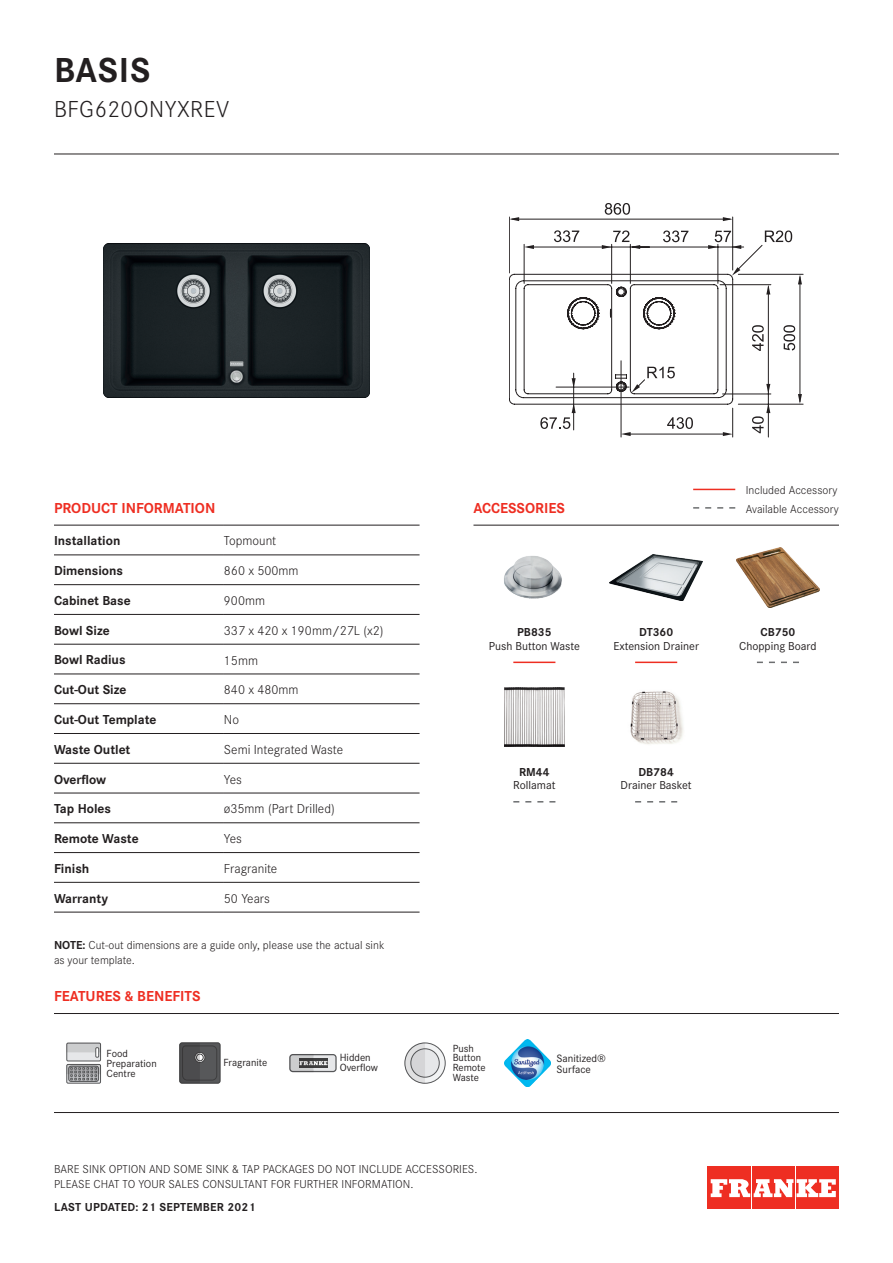
<style>
.page{position:relative;width:893px;height:1263px;background:#fff}
.page>*{position:absolute;margin:0;border:0;box-sizing:border-box;transform-origin:0 0}
.t1{font:700 36px "Corporate S";letter-spacing:.02em;color:#231f20}
.t2{font:300 24px "Corporate S";letter-spacing:.02em;color:#231f20}
.t3{font:700 15px "Corporate S";color:#ee2e22}
.t4{font:700 13.5px "Corporate S";color:#231f20}
.t5{font:300 13.5px "Corporate S";color:#231f20}
.t6{font:300 12px/14.4px "Corporate S";color:#231f20}
.t7{font:12px "Corporate S";color:#231f20}
.t8{font:700 12px "Corporate S";letter-spacing:.02em;color:#231f20}
.t9{font:700 12px "Corporate S";color:#231f20}
.t10{font:11.1px/11.1px "Corporate S";color:#231f20}
.t11{font:10.8px/9.9px "Corporate S";color:#231f20}
.s1{font-weight:700}
</style>
<div class="page">
<div style="left:708px;top:1167px;width:43px;height:42px;background:#ee2e22"></div>
<div style="left:752px;top:1167px;width:42px;height:42px;background:#ee2e22"></div>
<div style="left:796px;top:1167px;width:42px;height:42px;background:#ee2e22"></div>
<svg style="left:711px;top:1179px;width:125px;height:18px"></svg>
<hr style="left:693px;top:489px;width:42px;height:1px;background:#ee2e22">
<svg style="left:693px;top:507px;width:42px;height:2px"></svg>
<hr style="left:473px;top:525px;width:366px;height:1px;background:#231f20">
<hr style="left:54px;top:154px;width:785px;height:1px;background:#231f20">
<hr style="left:54px;top:1013px;width:785px;height:1px;background:#231f20">
<hr style="left:54px;top:1112px;width:785px;height:1px;background:#231f20">
<hr style="left:224px;top:525px;width:196px;height:1px;background:#231f20">
<hr style="left:54px;top:555px;width:170px;height:1px;background:#231f20">
<hr style="left:224px;top:555px;width:196px;height:1px;background:#231f20">
<hr style="left:54px;top:584px;width:170px;height:1px;background:#231f20">
<hr style="left:224px;top:584px;width:196px;height:1px;background:#231f20">
<hr style="left:54px;top:614px;width:170px;height:1px;background:#231f20">
<hr style="left:224px;top:614px;width:196px;height:1px;background:#231f20">
<hr style="left:54px;top:644px;width:170px;height:1px;background:#231f20">
<hr style="left:224px;top:644px;width:196px;height:1px;background:#231f20">
<hr style="left:54px;top:674px;width:170px;height:1px;background:#231f20">
<hr style="left:224px;top:674px;width:196px;height:1px;background:#231f20">
<hr style="left:54px;top:703px;width:170px;height:1px;background:#231f20">
<hr style="left:224px;top:703px;width:196px;height:1px;background:#231f20">
<hr style="left:224px;top:733px;width:196px;height:1px;background:#231f20">
<hr style="left:54px;top:763px;width:170px;height:1px;background:#231f20">
<hr style="left:224px;top:763px;width:196px;height:1px;background:#231f20">
<hr style="left:54px;top:793px;width:170px;height:1px;background:#231f20">
<hr style="left:224px;top:793px;width:196px;height:1px;background:#231f20">
<hr style="left:54px;top:822px;width:170px;height:1px;background:#231f20">
<hr style="left:224px;top:822px;width:196px;height:1px;background:#231f20">
<hr style="left:54px;top:852px;width:170px;height:1px;background:#231f20">
<hr style="left:224px;top:852px;width:196px;height:1px;background:#231f20">
<hr style="left:54px;top:882px;width:170px;height:1px;background:#231f20">
<hr style="left:224px;top:882px;width:196px;height:1px;background:#231f20">
<hr style="left:54px;top:912px;width:170px;height:1px;background:#231f20">
<hr style="left:224px;top:912px;width:196px;height:1px;background:#231f20">
<hr style="left:54px;top:525px;width:170px;height:1px;background:#231f20">
<hr style="left:54px;top:733px;width:170px;height:1px;background:#231f20">
<img style="left:504px;top:556px;width:58px;height:43px">
<img style="left:609px;top:554px;width:94px;height:46px">
<img style="left:737px;top:547px;width:82px;height:60px">
<hr style="left:513px;top:662px;width:42px;height:1px;background:#ee2e22">
<hr style="left:635px;top:662px;width:42px;height:1px;background:#ee2e22">
<svg style="left:757px;top:662px;width:42px;height:1px"></svg>
<img style="left:505px;top:687px;width:59px;height:59px">
<img style="left:630px;top:691px;width:53px;height:53px">
<svg style="left:513px;top:801px;width:42px;height:1px"></svg>
<svg style="left:635px;top:801px;width:42px;height:1px"></svg>
<svg style="left:509px;top:216px;width:294px;height:189px"></svg>
<svg style="left:723px;top:217px;width:10px;height:4px"></svg>
<svg style="left:509px;top:217px;width:10px;height:4px"></svg>
<svg style="left:605px;top:203px;width:25px;height:12px"></svg>
<svg style="left:509px;top:230px;width:293px;height:207px"></svg>
<img style="left:104px;top:243px;width:266px;height:154px">
<div style="left:67px;top:1043px;width:34px;height:18px;background:#e6e7e9"></div>
<div style="left:66px;top:1043px;width:35px;height:18px;border:1px solid #57585a"></div>
<div style="left:66px;top:1064px;width:35px;height:19px;border:1px solid #57585a"></div>
<div style="left:68px;top:1066px;width:31px;height:16px;border:1px solid #57585a;border-radius:3px"></div>
<svg style="left:66px;top:1043px;width:35px;height:14px"></svg>
<div style="left:95px;top:1047px;width:4px;height:11px;border:1px solid #57585a"></div>
<svg style="left:66px;top:1064px;width:35px;height:16px"></svg>
<div style="left:180px;top:1043px;width:40px;height:40px;background:#57585a;border-radius:2px"></div>
<div style="left:179px;top:1042px;width:42px;height:42px;border:1px solid #3e3e3f;border-radius:2px"></div>
<svg style="left:180px;top:1043px;width:38px;height:40px"></svg>
<div style="left:290px;top:1055px;width:46px;height:16px;background:#e6e7e9;border-radius:3px"></div>
<div style="left:289px;top:1054px;width:48px;height:18px;border:1px solid #57585a;border-radius:3px"></div>
<svg style="left:289px;top:1054px;width:38px;height:18px"></svg>
<svg style="left:405px;top:1043px;width:40px;height:40px"></svg>
<div style="left:404px;top:1042px;width:42px;height:42px;border:1px solid #57585a;border-radius:50%"></div>
<div style="left:411px;top:1049px;width:28px;height:28px;background:#e6e7e9;border-radius:50%"></div>
<div style="left:410px;top:1048px;width:30px;height:29px;border:1px solid #57585a;border-radius:50%"></div>
<svg style="left:404px;top:1042px;width:21px;height:41px"></svg>
<img style="left:504px;top:1040px;width:47px;height:46px">
<h1 class="t1" style="left:54px;top:42px;width:98px">BASIS</h1>
<h2 class="t2" style="left:54px;top:92px;width:177px">BFG620ONYXREV</h2>
<p class="t3" style="left:54px;top:496px;width:163px">PRODUCT INFORMATION</p>
<p class="t3" style="left:473px;top:496px;width:93px">ACCESSORIES</p>
<p class="t4" style="left:54px;top:530px;width:68px">Installation</p>
<p class="t5" style="left:224px;top:531px;width:54px">Topmount</p>
<p class="t4" style="left:54px;top:560px;width:71px">Dimensions</p>
<p class="t5" style="left:224px;top:561px;width:76px">860 x 500mm</p>
<p class="t4" style="left:54px;top:590px;width:78px">Cabinet Base</p>
<p class="t5" style="left:224px;top:591px;width:43px">900mm</p>
<p class="t4" style="left:54px;top:619px;width:57px">Bowl Size</p>
<p class="t5" style="left:224px;top:621px;width:161px">337 x 420 x 190mm/27L (x2)</p>
<p class="t4" style="left:54px;top:649px;width:73px">Bowl Radius</p>
<p class="t5" style="left:224px;top:651px;width:36px">15mm</p>
<p class="t4" style="left:54px;top:679px;width:74px">Cut-Out Size</p>
<p class="t5" style="left:224px;top:680px;width:76px">840 x 480mm</p>
<p class="t4" style="left:54px;top:709px;width:104px">Cut-Out Template</p>
<p class="t5" style="left:224px;top:710px;width:17px">No</p>
<p class="t4" style="left:54px;top:739px;width:78px">Waste Outlet</p>
<p class="t5" style="left:224px;top:740px;width:121px">Semi Integrated Waste</p>
<p class="t4" style="left:54px;top:768px;width:54px">Overflow</p>
<p class="t5" style="left:224px;top:770px;width:20px">Yes</p>
<p class="t4" style="left:54px;top:798px;width:59px">Tap Holes</p>
<p class="t5" style="left:224px;top:799px;width:112px">ø35mm (Part Drilled)</p>
<p class="t4" style="left:54px;top:828px;width:86px">Remote Waste</p>
<p class="t5" style="left:224px;top:829px;width:20px">Yes</p>
<p class="t4" style="left:54px;top:858px;width:37px">Finish</p>
<p class="t5" style="left:224px;top:859px;width:55px">Fragranite</p>
<p class="t4" style="left:54px;top:887px;width:56px">Warranty</p>
<p class="t5" style="left:224px;top:889px;width:48px">50 Years</p>
<p class="t6" style="left:54px;top:937px;width:332px"><span class="s1">NOTE:</span> Cut-out dimensions are a guide only, please use the actual sink as your template.</p>
<p class="t3" style="left:54px;top:984px;width:148px">FEATURES &amp; BENEFITS</p>
<p class="t9" style="left:517px;top:623px;width:36px">PB835</p>
<p class="t7" style="left:489px;top:637px;width:92px">Push Button Waste</p>
<p class="t9" style="left:519px;top:762px;width:32px">RM44</p>
<p class="t7" style="left:513px;top:776px;width:44px">Rollamat</p>
<p class="t9" style="left:639px;top:623px;width:36px">DT360</p>
<p class="t7" style="left:613px;top:637px;width:87px">Extension Drainer</p>
<p class="t9" style="left:638px;top:762px;width:37px">DB784</p>
<p class="t7" style="left:621px;top:776px;width:73px">Drainer Basket</p>
<p class="t11" style="left:107px;top:1047px;width:52px">Food<br>Preparation<br>Centre</p>
<p class="t11" style="left:223px;top:1057px;width:45px">Fragranite</p>
<p class="t11" style="left:340px;top:1051px;width:40px">Hidden<br>Overflow</p>
<p class="t11" style="left:453px;top:1042px;width:35px">Push<br>Button<br>Remote<br>Waste</p>
<p class="t10" style="left:556px;top:1052px;width:51px">Sanitized®<br>Surface</p>
<p class="t6" style="left:54px;top:1161px;width:425px">BARE SINK OPTION AND SOME SINK &amp; TAP PACKAGES DO NOT INCLUDE ACCESSORIES.<br>PLEASE CHAT TO YOUR SALES CONSULTANT FOR FURTHER INFORMATION.</p>
<p class="t8" style="left:54px;top:1198px;width:203px">LAST UPDATED: 21 SEPTEMBER 2021</p>
<p class="t6" style="left:746px;top:480px;width:95px;line-height:18.5px">Included Accessory<br>Available Accessory</p>
<p class="t9" style="left:761px;top:623px;width:36px">CB750</p>
<p class="t7" style="left:739px;top:637px;width:79px">Chopping Board</p>
</div>
